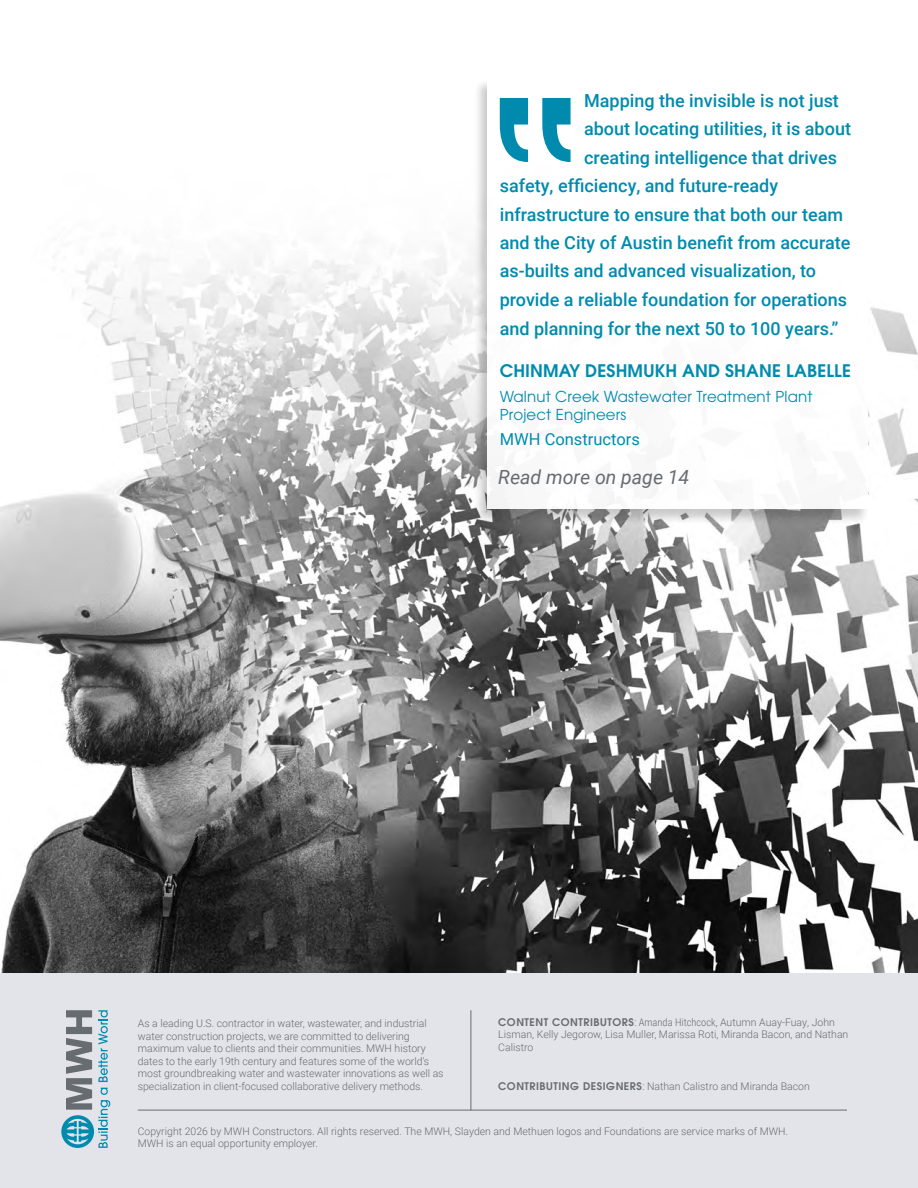
<style>
.page{position:relative;width:918px;height:1188px;background:#fff}
.page>*{position:absolute;margin:0;border:0;box-sizing:border-box;transform-origin:0 0}
.t1{font:italic 19.5px "Roboto";color:#676c71}
.t2{font:500 18px "Roboto";color:#008bae}
.t3{font:600 17.25px "ITC Avant Garde Pro";letter-spacing:.01em;color:#008bae}
.t4{font:16.5px "Roboto";color:#008bae}
.t5{font:15px/18px "ITC Avant Garde Pro";letter-spacing:.01em;color:#008bae}
.t6{font:300 10.5px/12.6px "Roboto";color:#676c71}
.s1{font-family:"ITC Avant Garde Pro";font-weight:600}
.s2{font-family:"Roboto Condensed"}
</style>
<div class="page">
<img style="left:0;top:247px;width:918px;height:726px">
<div style="left:474px;top:78px;width:397px;height:447px;background:#231f20;opacity:.26"></div>
<div style="left:487px;top:79px;width:381px;height:430px;background:#fff"></div>
<div style="left:0;top:973px;width:918px;height:215px;background:#e2e4e9"></div>
<hr style="left:138px;top:1110px;width:709px;height:1px;background:#676c71">
<svg style="left:61px;top:1010px;width:49px;height:138px"></svg>
<hr style="left:471px;top:1010px;width:1px;height:100px;background:#676c71">
<svg style="left:500px;top:98px;width:71px;height:64px"></svg>
<p class="t2" style="left:584px;top:88px;width:256px">Mapping the invisible is not just</p>
<p class="t2" style="left:584px;top:116px;width:268px">about locating utilities, it is about</p>
<p class="t2" style="left:584px;top:145px;width:255px">creating intelligence that drives</p>
<p class="t2" style="left:500px;top:173px;width:280px">safety, efficiency, and future-ready</p>
<p class="t2" style="left:500px;top:201px;width:345px">infrastructure to ensure that both our team</p>
<p class="t2" style="left:500px;top:230px;width:352px">and the City of Austin benefit from accurate</p>
<p class="t2" style="left:500px;top:258px;width:318px">as-builts and advanced visualization, to</p>
<p class="t2" style="left:500px;top:287px;width:349px">provide a reliable foundation for operations</p>
<p class="t2" style="left:500px;top:316px;width:340px">and planning for the next 50 to 100 years.”</p>
<p class="t3" style="left:500px;top:360px;width:353px">CHINMAY DESHMUKH AND SHANE LABELLE</p>
<p class="t5" style="left:500px;top:387px;width:314px">Walnut Creek Wastewater Treatment Plant<br>Project Engineers</p>
<p class="t4" style="left:500px;top:427px;width:142px">MWH Constructors</p>
<p class="t1" style="left:498px;top:463px;width:193px">Read more on page 14</p>
<p class="t6" style="left:138px;top:1017px;width:307px">As a leading U.S. contractor in water, wastewater, and industrial water construction projects, we are committed to delivering maximum value to clients and their communities. MWH history dates to the early 19th century and features some of the world’s most groundbreaking water and wastewater innovations as well as specialization in client-focused collaborative delivery methods.</p>
<p class="t6" style="left:498px;top:1015px;width:352px"><span class="s1">CONTENT CONTRIBUTORS</span><span class="s2">: Amanda Hitchcock,</span> Autumn Auay-Fuay, John<br>Lisman, Kelly Jegorow, Lisa Muller, Marissa Roti, Miranda Bacon, and Nathan<br>Calistro</p>
<p class="t6" style="left:498px;top:1079px;width:313px"><span class="s1">CONTRIBUTING DESIGNERS</span><span class="s2">:</span> Nathan Calistro and Miranda Bacon</p>
<p class="t6" style="left:138px;top:1124px;width:652px">Copyright 2026 by MWH Constructors. All rights reserved. The MWH, Slayden and Methuen logos and Foundations are service marks of MWH.<br>MWH is an equal opportunity employer.</p>
</div>
